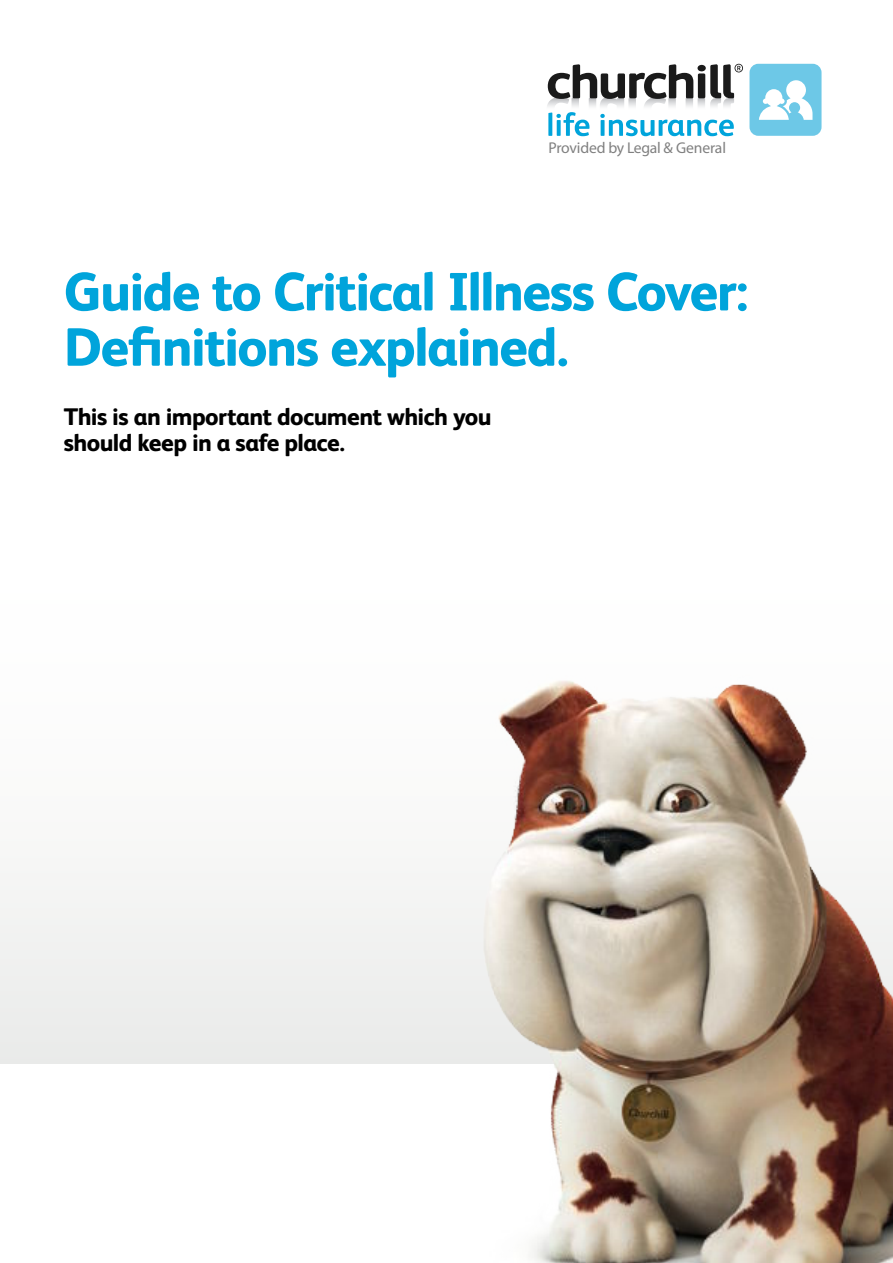
<style>
.page{position:relative;width:893px;height:1263px;background:#fff}
.page>*{position:absolute;margin:0;border:0;box-sizing:border-box;transform-origin:0 0}
.t1{font:800 54px/55.3px "FS Albert Alt";letter-spacing:-.03em;color:#00a4db}
.t2{font:800 24px/25.5px "FS Albert Alt";letter-spacing:-.025em;color:#000}
.t3{font:700 15.6px "FS Albert Alt";letter-spacing:-.01em;color:#808080}
</style>
<div class="page">
<div style="left:0;top:518px;width:893px;height:545px;background:linear-gradient(to bottom,#fff,#ecedec)"></div>
<img style="left:466px;top:669px;width:427px;height:594px">
<svg style="left:749px;top:64px;width:72px;height:72px"></svg>
<svg style="left:547px;top:64px;width:196px;height:72px"></svg>
<p class="t3" style="left:548px;top:138px;width:179px">Provided by Legal &amp; General</p>
<h1 class="t1" style="left:64px;top:264px;width:686px">Guide to Critical Illness Cover:<br>Definitions explained.</h1>
<p class="t2" style="left:64px;top:404px;width:429px">This is an important document which you should keep in a safe place.</p>
</div>
